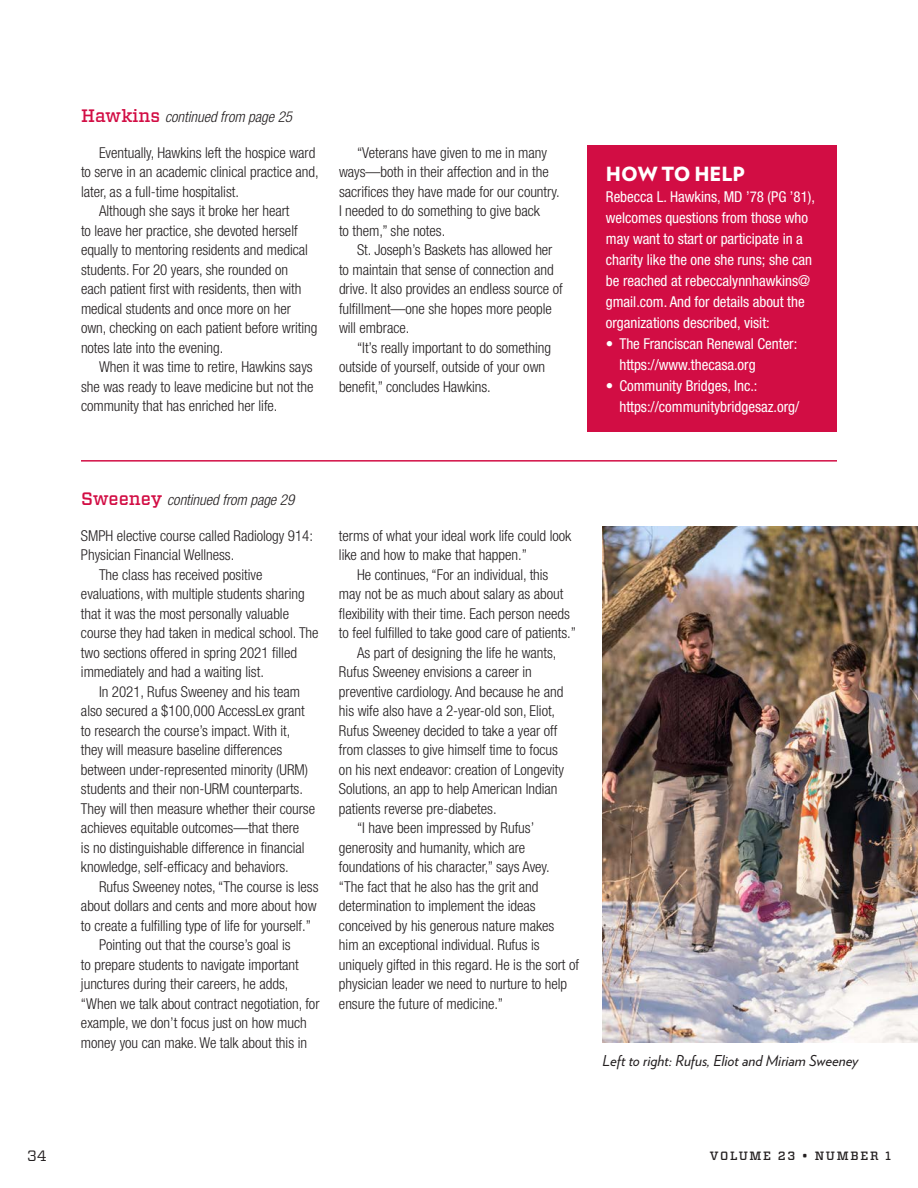
<style>
.page{position:relative;width:918px;height:1188px;background:#fff}
.page>*{position:absolute;margin:0;border:0;box-sizing:border-box;transform-origin:0 0}
.t1{font:900 19.5px "Verlag";color:#fff}
.t2{font:300 condensed 15px/19.5px "Helvetica Neue LT Std";color:#231f20}
.t3{font:condensed 15px/21px "Helvetica Neue LT Std";color:#fff}
.t4{font:italic 300 condensed 15px "Helvetica Neue LT Std";color:#231f20}
.t5{font:italic 15px "Verlag";color:#231f20}
.t6{font:15px "Vitesse";color:#231f20}
.t7{font:500 12px "Vitesse";letter-spacing:.14em;color:#231f20}
.s1{font-family:"Vitesse";font-weight:500;font-style:normal;font-stretch:normal;font-size:18px;color:#d20d44}
</style>
<div class="page">
<div style="left:588px;top:146px;width:249px;height:286px;background:#d20d44"></div>
<hr style="left:81px;top:460px;width:756px;height:2px;background:#d20d44">
<img style="left:603px;top:526px;width:315px;height:517px">
<p class="t4" style="left:81px;top:108px;width:213px"><span class="s1">Hawkins</span> continued from page 25</p>
<p class="t2" style="left:99px;top:142px;width:218px">Eventually, Hawkins left the hospice ward</p>
<p class="t2" style="left:81px;top:162px;width:239px">to serve in an academic clinical practice and,</p>
<p class="t2" style="left:81px;top:181px;width:160px">later, as a full-time hospitalist.</p>
<p class="t2" style="left:99px;top:201px;width:192px">Although she says it broke her heart</p>
<p class="t2" style="left:81px;top:220px;width:218px">to leave her practice, she devoted herself</p>
<p class="t2" style="left:81px;top:240px;width:228px">equally to mentoring residents and medical</p>
<p class="t2" style="left:81px;top:259px;width:209px">students. For 20 years, she rounded on</p>
<p class="t2" style="left:81px;top:279px;width:222px">each patient first with residents, then with</p>
<p class="t2" style="left:81px;top:298px;width:211px">medical students and once more on her</p>
<p class="t2" style="left:81px;top:318px;width:238px">own, checking on each patient before writing</p>
<p class="t2" style="left:81px;top:337px;width:144px">notes late into the evening.</p>
<p class="t2" style="left:99px;top:357px;width:215px">When it was time to retire, Hawkins says</p>
<p class="t2" style="left:81px;top:376px;width:234px">she was ready to leave medicine but not the</p>
<p class="t2" style="left:81px;top:396px;width:198px">community that has enriched her life.</p>
<p class="t2" style="left:339px;top:142px;width:222px;text-indent:18px">“Veterans have given to me in many ways—both in their affection and in the sacrifices they have made for our country.<br>I needed to do something to give back<br>to them,” she notes.</p>
<p class="t2" style="left:339px;top:240px;width:225px;text-indent:18px">St. Joseph’s Baskets has allowed her to maintain that sense of connection and drive. It also provides an endless source of fulfillment—one she hopes more people will embrace.</p>
<p class="t2" style="left:339px;top:337px;width:214px;text-indent:18px">“It’s really important to do something outside of yourself, outside of your own benefit,” concludes Hawkins.</p>
<h1 class="t1" style="left:606px;top:157px;width:141px">HOW TO HELP</h1>
<p class="t3" style="left:606px;top:186px;width:211px">Rebecca L. Hawkins, MD ’78 (PG ’81), welcomes questions from those who may want to start or participate in a charity like the one she runs; she can be reached at rebeccalynnhawkins@ gmail.com. And for details about the organizations described, visit:</p>
<p class="t3" style="left:619px;top:333px;width:179px;text-indent:-14px">• The Franciscan Renewal Center: https://www.thecasa.org</p>
<p class="t3" style="left:619px;top:375px;width:181px;text-indent:-14px">• Community Bridges, Inc.: https://communitybridgesaz.org/</p>
<p class="t4" style="left:81px;top:491px;width:215px"><span class="s1">Sweeney</span> continued from page 29</p>
<p class="t2" style="left:81px;top:526px;width:234px">SMPH elective course called Radiology 914:</p>
<p class="t2" style="left:81px;top:545px;width:155px">Physician Financial Wellness.</p>
<p class="t2" style="left:99px;top:565px;width:165px">The class has received positive</p>
<p class="t2" style="left:81px;top:584px;width:225px">evaluations, with multiple students sharing</p>
<p class="t2" style="left:81px;top:604px;width:210px">that it was the most personally valuable</p>
<p class="t2" style="left:81px;top:623px;width:239px">course they had taken in medical school. The</p>
<p class="t2" style="left:81px;top:643px;width:218px">two sections offered in spring 2021 filled</p>
<p class="t2" style="left:81px;top:662px;width:184px">immediately and had a waiting list.</p>
<p class="t2" style="left:99px;top:682px;width:203px">In 2021, Rufus Sweeney and his team</p>
<p class="t2" style="left:81px;top:701px;width:225px">also secured a $100,000 AccessLex grant</p>
<p class="t2" style="left:81px;top:721px;width:211px">to research the course’s impact. With it,</p>
<p class="t2" style="left:81px;top:740px;width:203px">they will measure baseline differences</p>
<p class="t2" style="left:81px;top:760px;width:229px">between under-represented minority (URM)</p>
<p class="t2" style="left:81px;top:779px;width:224px">students and their non-URM counterparts.</p>
<p class="t2" style="left:81px;top:799px;width:236px">They will then measure whether their course</p>
<p class="t2" style="left:81px;top:818px;width:220px">achieves equitable outcomes—that there</p>
<p class="t2" style="left:81px;top:838px;width:225px">is no distinguishable difference in financial</p>
<p class="t2" style="left:81px;top:857px;width:209px">knowledge, self-efficacy and behaviors.</p>
<p class="t2" style="left:99px;top:877px;width:221px">Rufus Sweeney notes, “The course is less</p>
<p class="t2" style="left:81px;top:896px;width:237px">about dollars and cents and more about how</p>
<p class="t2" style="left:81px;top:916px;width:232px">to create a fulfilling type of life for yourself.”</p>
<p class="t2" style="left:99px;top:935px;width:193px">Pointing out that the course’s goal is</p>
<p class="t2" style="left:81px;top:955px;width:219px">to prepare students to navigate important</p>
<p class="t2" style="left:81px;top:974px;width:209px">junctures during their careers, he adds,</p>
<p class="t2" style="left:81px;top:994px;width:240px">“When we talk about contract negotiation, for</p>
<p class="t2" style="left:81px;top:1013px;width:227px">example, we don’t focus just on how much</p>
<p class="t2" style="left:81px;top:1033px;width:228px">money you can make. We talk about this in</p>
<p class="t2" style="left:339px;top:526px;width:234px">terms of what your ideal work life could look</p>
<p class="t2" style="left:339px;top:545px;width:190px">like and how to make that happen.”</p>
<p class="t2" style="left:357px;top:565px;width:193px">He continues, “For an individual, this</p>
<p class="t2" style="left:339px;top:584px;width:226px">may not be as much about salary as about</p>
<p class="t2" style="left:339px;top:604px;width:232px">flexibility with their time. Each person needs</p>
<p class="t2" style="left:339px;top:623px;width:239px">to feel fulfilled to take good care of patients.”</p>
<p class="t2" style="left:357px;top:643px;width:201px">As part of designing the life he wants,</p>
<p class="t2" style="left:339px;top:662px;width:194px">Rufus Sweeney envisions a career in</p>
<p class="t2" style="left:339px;top:682px;width:226px">preventive cardiology. And because he and</p>
<p class="t2" style="left:339px;top:701px;width:218px">his wife also have a 2-year-old son, Eliot,</p>
<p class="t2" style="left:339px;top:721px;width:220px">Rufus Sweeney decided to take a year off</p>
<p class="t2" style="left:339px;top:740px;width:220px">from classes to give himself time to focus</p>
<p class="t2" style="left:339px;top:760px;width:226px">on his next endeavor: creation of Longevity</p>
<p class="t2" style="left:339px;top:779px;width:220px">Solutions, an app to help American Indian</p>
<p class="t2" style="left:339px;top:799px;width:159px">patients reverse pre-diabetes.</p>
<p class="t2" style="left:357px;top:818px;width:179px">“I have been impressed by Rufus’</p>
<p class="t2" style="left:339px;top:838px;width:188px">generosity and humanity, which are</p>
<p class="t2" style="left:339px;top:857px;width:212px">foundations of his character,” says Avey.</p>
<p class="t2" style="left:339px;top:877px;width:201px">“The fact that he also has the grit and</p>
<p class="t2" style="left:339px;top:896px;width:198px">determination to implement the ideas</p>
<p class="t2" style="left:339px;top:916px;width:217px">conceived by his generous nature makes</p>
<p class="t2" style="left:339px;top:935px;width:202px">him an exceptional individual. Rufus is</p>
<p class="t2" style="left:339px;top:955px;width:241px">uniquely gifted in this regard. He is the sort of</p>
<p class="t2" style="left:339px;top:974px;width:230px">physician leader we need to nurture to help</p>
<p class="t2" style="left:339px;top:994px;width:166px">ensure the future of medicine.”</p>
<p class="t5" style="left:603px;top:1049px;width:257px">Left to right: Rufus, Eliot and Miriam Sweeney</p>
<p class="t6" style="left:27px;top:1146px;width:21px">34</p>
<p class="t7" style="left:710px;top:1148px;width:183px">VOLUME 23 • NUMBER 1</p>
</div>
